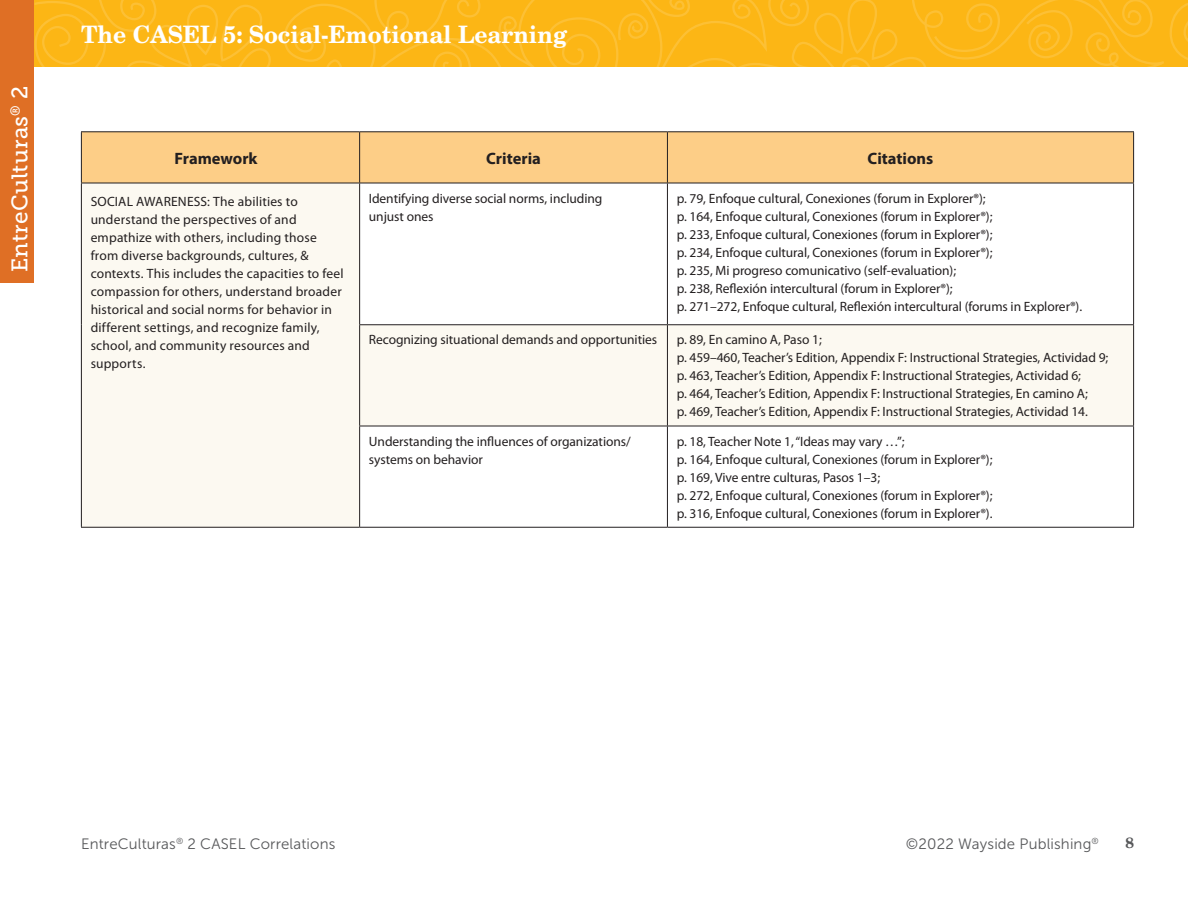
<style>
.page{position:relative;width:1188px;height:918px;background:#fff}
.page>*{position:absolute;margin:0;border:0;box-sizing:border-box;transform-origin:0 0}
.t1{font:700 24px "New Century Schlbk LT Std";color:#fff;scale:.95 1}
.t2{font:22.5px "Museo Slab 500";letter-spacing:.01em;color:#fff}
.t3{font:700 16.5px "Myriad Pro";color:#231f20}
.t4{font:15px "Museo Sans 300";letter-spacing:.01em;color:#57585a}
.t5{font:700 15px "New Century Schlbk LT Std";color:#57585a}
.t6{font:13.5px/18px "Myriad Pro";letter-spacing:-.005em;color:#231f20}
.t7{font:13.5px/18px "Myriad Pro";letter-spacing:.015em;color:#231f20}
.t8{font:8.7px "Museo Sans 300";color:#57585a}
</style>
<div class="page">
<svg style="left:34px;top:0;width:237px;height:67px;background:#fcb719"></svg>
<svg style="left:284px;top:0;width:904px;height:67px;background:#fcb719"></svg>
<div style="left:0;top:0;width:34px;height:283px;background:#df6f25"></div>
<div style="left:82px;top:132px;width:1051px;height:51px;background:#fdce87"></div>
<div style="left:81px;top:183px;width:279px;height:344px;background:#fcf9f1"></div>
<svg style="left:360px;top:184px;width:773px;height:343px"></svg>
<div style="left:360px;top:325px;width:773px;height:101px;background:#fcf9f1"></div>
<hr style="left:81px;top:132px;width:1px;height:51px;background:#231f20">
<hr style="left:81px;top:183px;width:1px;height:142px;background:#231f20">
<hr style="left:81px;top:325px;width:1px;height:101px;background:#231f20">
<hr style="left:81px;top:426px;width:1px;height:101px;background:#231f20">
<hr style="left:359px;top:183px;width:1px;height:141px;background:#231f20">
<hr style="left:667px;top:183px;width:1px;height:141px;background:#231f20">
<hr style="left:1133px;top:183px;width:1px;height:141px;background:#231f20">
<hr style="left:359px;top:426px;width:1px;height:101px;background:#231f20">
<hr style="left:360px;top:527px;width:307px;height:1px;background:#231f20">
<hr style="left:667px;top:426px;width:1px;height:101px;background:#231f20">
<hr style="left:1133px;top:426px;width:1px;height:101px;background:#231f20">
<hr style="left:667px;top:527px;width:467px;height:1px;background:#231f20">
<hr style="left:359px;top:324px;width:308px;height:1px;background:#231f20">
<hr style="left:359px;top:325px;width:1px;height:101px;background:#231f20">
<hr style="left:359px;top:426px;width:308px;height:1px;background:#231f20">
<hr style="left:81px;top:527px;width:279px;height:1px;background:#231f20">
<hr style="left:359px;top:132px;width:1px;height:51px;background:#231f20">
<hr style="left:667px;top:324px;width:467px;height:1px;background:#231f20">
<hr style="left:667px;top:325px;width:1px;height:101px;background:#231f20">
<hr style="left:1133px;top:325px;width:1px;height:101px;background:#231f20">
<hr style="left:667px;top:426px;width:467px;height:1px;background:#231f20">
<hr style="left:81px;top:131px;width:279px;height:1px;background:#231f20">
<hr style="left:360px;top:131px;width:307px;height:1px;background:#231f20">
<hr style="left:667px;top:131px;width:467px;height:1px;background:#231f20">
<hr style="left:81px;top:183px;width:279px;height:1px;background:#231f20">
<hr style="left:360px;top:183px;width:307px;height:1px;background:#231f20">
<hr style="left:667px;top:183px;width:467px;height:1px;background:#231f20">
<hr style="left:667px;top:132px;width:1px;height:51px;background:#231f20">
<hr style="left:1133px;top:132px;width:1px;height:51px;background:#231f20">
<h2 class="t2" style="left:7px;top:272px;width:188px;rotate:-90deg">EntreCulturas<sup>®</sup> 2</h2>
<h1 class="t1" style="left:81px;top:19px;width:513px">The CASEL 5: Social-Emotional Learning</h1>
<p class="t3" style="left:175px;top:147px;width:84px">Framework</p>
<p class="t3" style="left:486px;top:147px;width:56px">Criteria</p>
<p class="t3" style="left:868px;top:147px;width:67px">Citations</p>
<p class="t7" style="left:91px;top:192px;width:255px">SOCIAL AWARENESS: The abilities to understand the perspectives of and empathize with others, including those from diverse backgrounds, cultures, &amp; contexts. This includes the capacities to feel compassion for others, understand broader historical and social norms for behavior in different settings, and recognize family, school, and community resources and supports.</p>
<p class="t6" style="left:369px;top:189px;width:235px">Identifying diverse social norms, including unjust ones</p>
<p class="t6" style="left:677px;top:189px;width:407px">p. 79, Enfoque cultural, Conexiones (forum in Explorer®);<br>p. 164, Enfoque cultural, Conexiones (forum in Explorer®);<br>p. 233, Enfoque cultural, Conexiones (forum in Explorer®);<br>p. 234, Enfoque cultural, Conexiones (forum in Explorer®);<br>p. 235, Mi progreso comunicativo (self-evaluation);<br>p. 238, Reflexión intercultural (forum in Explorer®);<br>p. 271–272, Enfoque cultural, Reflexión intercultural (forums in Explorer®).</p>
<p class="t6" style="left:369px;top:331px;width:290px">Recognizing situational demands and opportunities</p>
<p class="t6" style="left:677px;top:331px;width:433px">p. 89, En camino A, Paso 1;<br>p. 459–460, Teacher’s Edition, Appendix F: Instructional Strategies, Actividad 9; p. 463, Teacher’s Edition, Appendix F: Instructional Strategies, Actividad 6;<br>p. 464, Teacher’s Edition, Appendix F: Instructional Strategies, En camino A;<br>p. 469, Teacher’s Edition, Appendix F: Instructional Strategies, Actividad 14.</p>
<p class="t6" style="left:369px;top:432px;width:263px">Understanding the influences of organizations/ systems on behavior</p>
<p class="t6" style="left:677px;top:432px;width:317px">p. 18, Teacher Note 1, “Ideas may vary …”;<br>p. 164, Enfoque cultural, Conexiones (forum in Explorer®); p. 169, Vive entre culturas, Pasos 1–3;<br>p. 272, Enfoque cultural, Conexiones (forum in Explorer®); p. 316, Enfoque cultural, Conexiones (forum in Explorer®).</p>
<p class="t8" style="left:1092px;top:836px;width:9px">®</p>
<p class="t4" style="left:81px;top:836px;width:256px">EntreCulturas<sup>®</sup> 2 CASEL Correlations</p>
<p class="t4" style="left:906px;top:835px;width:187px">©2022 Wayside Publishing</p>
<p class="t5" style="left:1125px;top:833px;width:10px">8</p>
</div>
